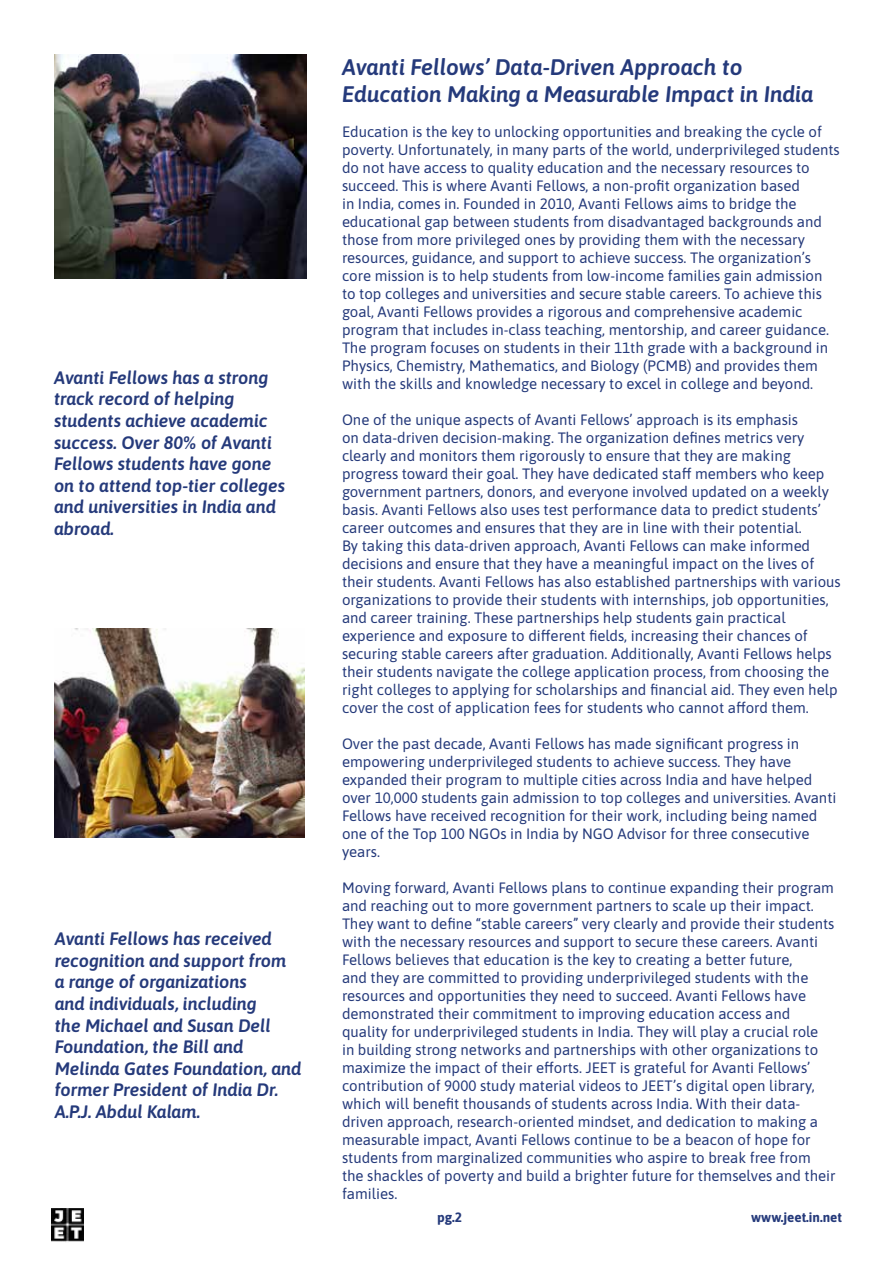
<style>
.page{position:relative;width:893px;height:1263px;background:#fff}
.page>*{position:absolute;margin:0;border:0;box-sizing:border-box;transform-origin:0 0}
.t1{font:italic 22.5px/27px "Asap";color:#253a7b}
.t2{font:italic 18px/21.6px "Asap";color:#253a7b}
.t3{font:15px/18px "Asap";color:#253a7b}
.t4{font:13.5px "Asap";color:#253a7b}
</style>
<div class="page">
<img style="left:51px;top:1209px;width:32px;height:33px">
<img style="left:54px;top:54px;width:252px;height:225px">
<img style="left:54px;top:628px;width:251px;height:209px">
<p class="t2" style="left:54px;top:366px;width:233px">Avanti Fellows has a strong track record of helping students achieve academic success. Over 80% of Avanti<br>Fellows students have gone on to attend top-tier colleges and universities in India and abroad.</p>
<p class="t2" style="left:55px;top:927px;width:248px">Avanti Fellows has received recognition and support from<br>a range of organizations<br>and individuals, including<br>the Michael and Susan Dell<br>Foundation, the Bill and<br>Melinda Gates Foundation, and former President of India Dr.<br>A.P.J. Abdul Kalam.</p>
<h1 class="t1" style="left:342px;top:52px;width:473px">Avanti Fellows’ Data-Driven Approach to<br>Education Making a Measurable Impact in India</h1>
<p class="t3" style="left:342px;top:122px;width:499px">Education is the key to unlocking opportunities and breaking the cycle of poverty. Unfortunately, in many parts of the world, underprivileged students do not have access to quality education and the necessary resources to succeed. This is where Avanti Fellows, a non-profit organization based<br>in India, comes in. Founded in 2010, Avanti Fellows aims to bridge the educational gap between students from disadvantaged backgrounds and those from more privileged ones by providing them with the necessary resources, guidance, and support to achieve success. The organization’s core mission is to help students from low-income families gain admission to top colleges and universities and secure stable careers. To achieve this goal, Avanti Fellows provides a rigorous and comprehensive academic program that includes in-class teaching, mentorship, and career guidance.<br>The program focuses on students in their 11th grade with a background in Physics, Chemistry, Mathematics, and Biology (PCMB) and provides them with the skills and knowledge necessary to excel in college and beyond.</p>
<p class="t3" style="left:342px;top:410px;width:500px">One of the unique aspects of Avanti Fellows’ approach is its emphasis<br>on data-driven decision-making. The organization defines metrics very clearly and monitors them rigorously to ensure that they are making progress toward their goal. They have dedicated staff members who keep government partners, donors, and everyone involved updated on a weekly basis. Avanti Fellows also uses test performance data to predict students’ career outcomes and ensures that they are in line with their potential.<br>By taking this data-driven approach, Avanti Fellows can make informed decisions and ensure that they have a meaningful impact on the lives of their students. Avanti Fellows has also established partnerships with various organizations to provide their students with internships, job opportunities, and career training. These partnerships help students gain practical experience and exposure to different fields, increasing their chances of securing stable careers after graduation. Additionally, Avanti Fellows helps their students navigate the college application process, from choosing the right colleges to applying for scholarships and financial aid. They even help cover the cost of application fees for students who cannot afford them.</p>
<p class="t3" style="left:342px;top:734px;width:496px">Over the past decade, Avanti Fellows has made significant progress in empowering underprivileged students to achieve success. They have expanded their program to multiple cities across India and have helped over 10,000 students gain admission to top colleges and universities. Avanti Fellows have received recognition for their work, including being named one of the Top 100 NGOs in India by NGO Advisor for three consecutive years.</p>
<p class="t3" style="left:342px;top:878px;width:495px">Moving forward, Avanti Fellows plans to continue expanding their program and reaching out to more government partners to scale up their impact.<br>They want to define “stable careers” very clearly and provide their students with the necessary resources and support to secure these careers. Avanti Fellows believes that education is the key to creating a better future,<br>and they are committed to providing underprivileged students with the resources and opportunities they need to succeed. Avanti Fellows have demonstrated their commitment to improving education access and quality for underprivileged students in India. They will play a crucial role<br>in building strong networks and partnerships with other organizations to maximize the impact of their efforts. JEET is grateful for Avanti Fellows’ contribution of 9000 study material videos to JEET’s digital open library, which will benefit thousands of students across India. With their data&shy;driven approach, research-oriented mindset, and dedication to making a measurable impact, Avanti Fellows continue to be a beacon of hope for students from marginalized communities who aspire to break free from the shackles of poverty and build a brighter future for themselves and their families.</p>
<p class="t4" style="left:437px;top:1207px;width:27px">pg.2</p>
<p class="t4" style="left:751px;top:1207px;width:93px">www.jeet.in.net</p>
</div>
